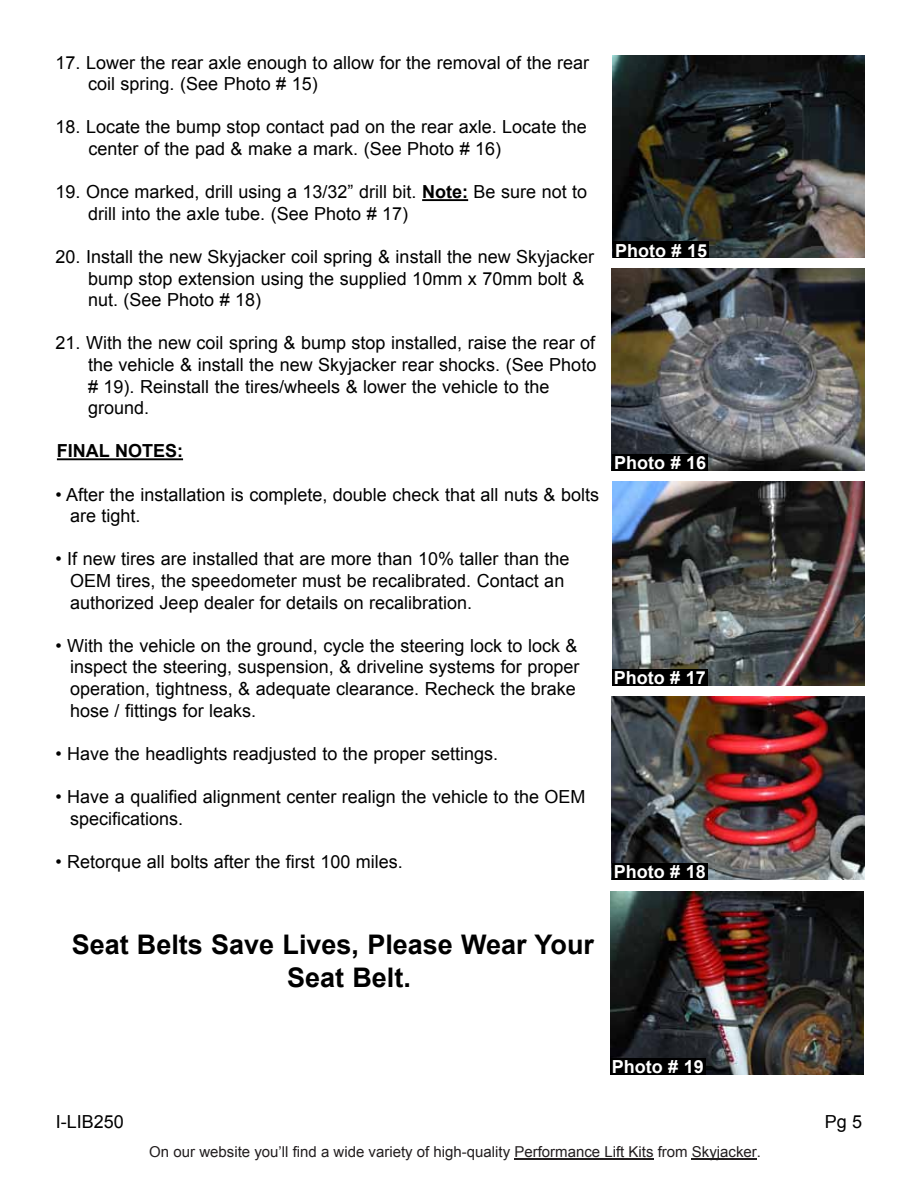
<style>
.page{position:relative;width:918px;height:1188px;background:#fff}
.page>*{position:absolute;margin:0;border:0;box-sizing:border-box;transform-origin:0 0}
.t1{font:700 27px/32.4px "Arial";color:#000}
.t2{font:18px/21.6px "Arial";color:#000}
.t3{font:700 18px "Arial";color:#fff}
.t4{font:700 18px "Arial";color:#000}
.t5{font:15px "Arial";color:#221e1f}
.s1{font-weight:700}
</style>
<div class="page">
<hr style="left:422px;top:199px;width:46px;height:2px;background:#000">
<hr style="left:57px;top:458px;width:126px;height:2px;background:#000">
<img style="left:612px;top:56px;width:252px;height:202px">
<div style="left:614px;top:242px;width:95px;height:16px;background:#000"></div>
<img style="left:611px;top:268px;width:254px;height:203px">
<div style="left:613px;top:455px;width:95px;height:16px;background:#000"></div>
<img style="left:612px;top:482px;width:252px;height:204px">
<div style="left:612px;top:669px;width:95px;height:17px;background:#000"></div>
<img style="left:610px;top:891px;width:254px;height:184px">
<img style="left:611px;top:696px;width:254px;height:183px">
<div style="left:610px;top:1059px;width:95px;height:16px;background:#000"></div>
<div style="left:612px;top:863px;width:95px;height:16px;background:#000"></div>
<hr style="left:692px;top:1159px;width:65px;height:1px;background:#221e1f">
<hr style="left:514px;top:1159px;width:140px;height:1px;background:#221e1f">
<p class="t2" style="left:88px;top:52px;width:503px;text-indent:-33px">17. Lower the rear axle enough to allow for the removal of the rear coil spring. (See Photo # 15)</p>
<p class="t2" style="left:89px;top:116px;width:500px;text-indent:-33px">18. Locate the bump stop contact pad on the rear axle. Locate the center of the pad &amp; make a mark. (See Photo # 16)</p>
<p class="t2" style="left:88px;top:181px;width:501px;text-indent:-33px">19. Once marked, drill using a 13/32” drill bit. <span class="s1">Note:</span> Be sure not to drill into the axle tube. (See Photo # 17)</p>
<p class="t2" style="left:88px;top:246px;width:508px;text-indent:-33px">20. Install the new Skyjacker coil spring &amp; install the new Skyjacker bump stop extension using the supplied 10mm x 70mm bolt &amp; nut. (See Photo # 18)</p>
<p class="t2" style="left:88px;top:332px;width:510px;text-indent:-33px">21. With the new coil spring &amp; bump stop installed, raise the rear of the vehicle &amp; install the new Skyjacker rear shocks. (See Photo # 19). Reinstall the tires/wheels &amp; lower the vehicle to the ground.</p>
<p class="t4" style="left:57px;top:439px;width:128px">FINAL NOTES:</p>
<p class="t2" style="left:70px;top:484px;width:530px;text-indent:-15px">• After the installation is complete, double check that all nuts &amp; bolts are tight.</p>
<p class="t2" style="left:70px;top:548px;width:501px;text-indent:-15px">• If new tires are installed that are more than 10% taller than the<br>OEM tires, the speedometer must be recalibrated. Contact an authorized Jeep dealer for details on recalibration.</p>
<p class="t2" style="left:70px;top:635px;width:511px;text-indent:-15px">• With the vehicle on the ground, cycle the steering lock to lock &amp; inspect the steering, suspension, &amp; driveline systems for proper operation, tightness, &amp; adequate clearance. Recheck the brake hose / fittings for leaks.</p>
<p class="t2" style="left:55px;top:743px;width:444px">• Have the headlights readjusted to the proper settings.</p>
<p class="t2" style="left:70px;top:786px;width:517px;text-indent:-15px">• Have a qualified alignment center realign the vehicle to the OEM specifications.</p>
<p class="t2" style="left:55px;top:851px;width:349px">• Retorque all bolts after the first 100 miles.</p>
<p class="t3" style="left:615px;top:238px;width:94px">Photo # 15</p>
<p class="t3" style="left:614px;top:451px;width:94px">Photo # 16</p>
<p class="t3" style="left:614px;top:666px;width:94px">Photo # 17</p>
<p class="t3" style="left:614px;top:860px;width:94px">Photo # 18</p>
<h1 class="t1" style="left:287px;top:929px;width:308px;text-indent:-215px">Seat Belts Save Lives, Please Wear Your<br>Seat Belt.</h1>
<p class="t3" style="left:612px;top:1055px;width:94px">Photo # 19</p>
<p class="t2" style="left:56px;top:1111px;width:70px">I-LIB250</p>
<p class="t2" style="left:825px;top:1111px;width:39px">Pg 5</p>
<p class="t5" style="left:149px;top:1141px;width:613px">On our website you’ll find a wide variety of high-quality Performance Lift Kits from Skyjacker.</p>
</div>
